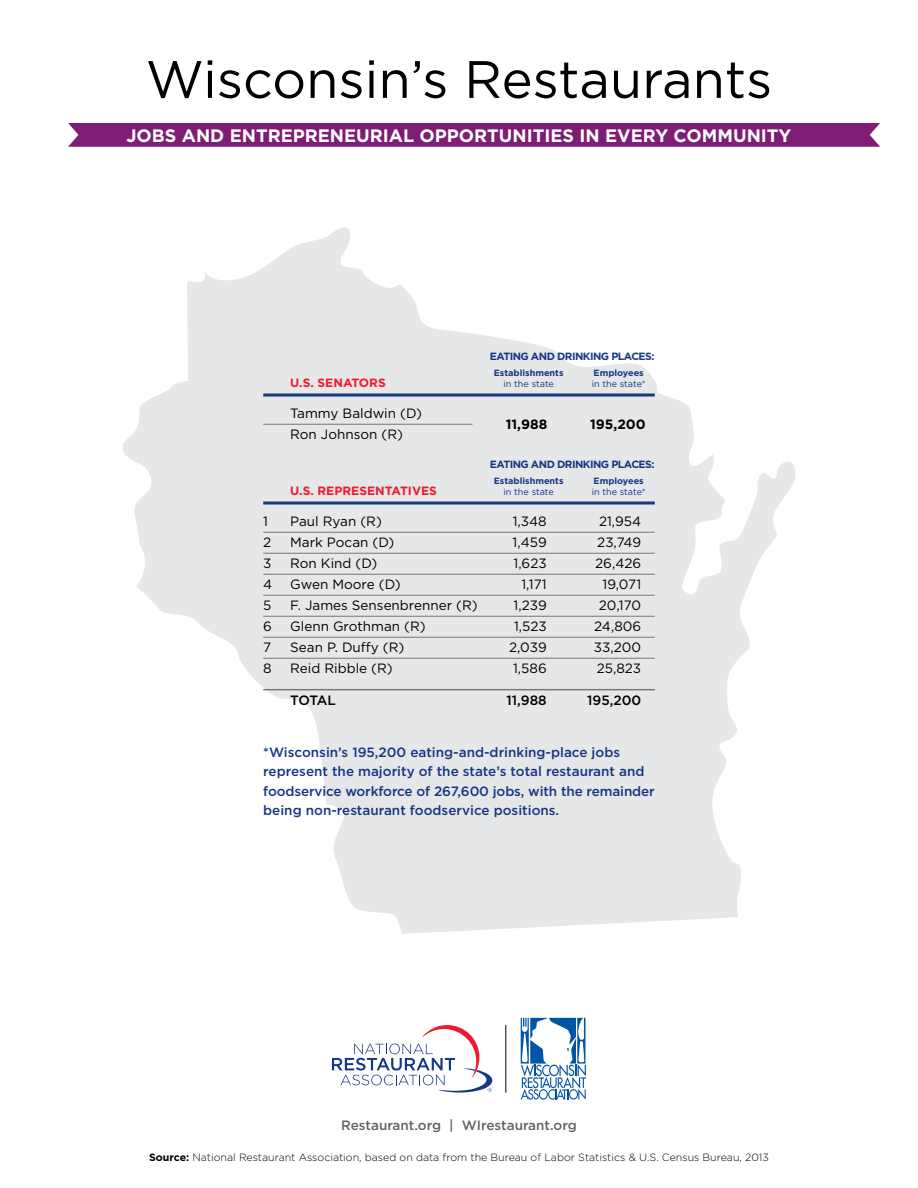
<style>
.page{position:relative;width:918px;height:1188px;background:#fff}
.page>*{position:absolute;margin:0;border:0;box-sizing:border-box;transform-origin:0 0}
.t1{font:52.5px "Gotham";color:#000}
.t2{font:700 18px "Gotham";color:#fff}
.t3{font:13.5px/21px "Gotham";color:#000}
.t4{font:500 13.5px/19.5px "Gotham";color:#163784}
.t5{font:500 13.5px "Gotham";color:#636466}
.t6{font:500 13.5px "Gotham";color:#000}
.t7{font:700 13.5px "Gotham";color:#000}
.t8{font:700 12px "Gotham";color:#ed1b2f}
.t9{font:300 10.5px "Gotham";color:#000}
.t10{font:700 10.5px "Gotham";letter-spacing:-.05em;color:#163784}
.t11{font:700 9px "Gotham";color:#163784}
.t12{font:9px "Gotham";color:#163784}
.s1{font-weight:700}
</style>
<div class="page">
<div style="left:68px;top:123px;width:812px;height:24px;background:#7e1d74"></div>
<svg style="left:123px;top:227px;width:672px;height:707px;fill:#e6e7e8"></svg>
<hr style="left:263px;top:424px;width:209px;height:1px;background:#77787b">
<hr style="left:263px;top:394px;width:392px;height:3px;background:#163784">
<hr style="left:263px;top:532px;width:392px;height:1px;background:#77787b">
<hr style="left:263px;top:553px;width:392px;height:1px;background:#77787b">
<hr style="left:263px;top:574px;width:392px;height:1px;background:#77787b">
<hr style="left:263px;top:595px;width:392px;height:1px;background:#77787b">
<hr style="left:263px;top:616px;width:392px;height:1px;background:#77787b">
<hr style="left:263px;top:637px;width:392px;height:1px;background:#77787b">
<hr style="left:263px;top:658px;width:392px;height:1px;background:#77787b">
<hr style="left:263px;top:689px;width:392px;height:1px;background:#77787b">
<hr style="left:263px;top:502px;width:392px;height:3px;background:#163784">
<svg style="left:332px;top:1025px;width:160px;height:68px"></svg>
<hr style="left:505px;top:1025px;width:1px;height:68px;background:#000">
<svg style="left:521px;top:1018px;width:65px;height:82px"></svg>
<h1 class="t1" style="left:146px;top:50px;width:628px">Wisconsin’s Restaurants</h1>
<h2 class="t2" style="left:126px;top:125px;width:667px">JOBS AND ENTREPRENEURIAL OPPORTUNITIES I N EVERY COMMUNITY</h2>
<p class="t10" style="left:490px;top:351px;width:166px">EATING AND DRINKING PLACES:</p>
<p class="t11" style="left:494px;top:368px;width:71px">ESTABLISHMENTS</p>
<p class="t11" style="left:594px;top:368px;width:52px">EMPLOYEES</p>
<p class="t8" style="left:290px;top:376px;width:97px">U.S. SENATORS</p>
<p class="t12" style="left:504px;top:379px;width:52px">in the state</p>
<p class="t12" style="left:592px;top:379px;width:56px">in the state*</p>
<p class="t3" style="left:290px;top:403px;width:133px">Tammy Baldwin (D)<br>Ron Johnson (R)</p>
<p class="t7" style="left:506px;top:416px;width:43px">11,988</p>
<p class="t7" style="left:590px;top:416px;width:57px">195,200</p>
<p class="t10" style="left:490px;top:459px;width:166px">EATING AND DRINKING PLACES:</p>
<p class="t11" style="left:494px;top:476px;width:71px">ESTABLISHMENTS</p>
<p class="t11" style="left:594px;top:476px;width:52px">EMPLOYEES</p>
<p class="t8" style="left:290px;top:484px;width:148px">U.S. REPRESENTATIVES</p>
<p class="t12" style="left:504px;top:487px;width:52px">in the state</p>
<p class="t12" style="left:592px;top:487px;width:56px">in the state*</p>
<p class="t3" style="left:263px;top:511px;width:6px">1</p>
<p class="t3" style="left:290px;top:511px;width:93px">Paul Ryan (R)</p>
<p class="t3" style="left:513px;top:511px;width:35px">1,348</p>
<p class="t3" style="left:599px;top:511px;width:44px">21,954</p>
<p class="t3" style="left:263px;top:532px;width:10px">2</p>
<p class="t3" style="left:290px;top:532px;width:106px">Mark Pocan (D)</p>
<p class="t3" style="left:513px;top:532px;width:36px">1,459</p>
<p class="t3" style="left:597px;top:532px;width:45px">23,749</p>
<p class="t3" style="left:263px;top:553px;width:10px">3</p>
<p class="t3" style="left:290px;top:553px;width:89px">Ron Kind (D)</p>
<p class="t3" style="left:514px;top:553px;width:35px">1,623</p>
<p class="t3" style="left:595px;top:553px;width:48px">26,426</p>
<p class="t3" style="left:263px;top:574px;width:11px">4</p>
<p class="t3" style="left:290px;top:574px;width:112px">Gwen Moore (D)</p>
<p class="t3" style="left:521px;top:574px;width:27px">1,171</p>
<p class="t3" style="left:603px;top:574px;width:40px">19,071</p>
<p class="t3" style="left:263px;top:595px;width:10px">5</p>
<p class="t3" style="left:290px;top:595px;width:189px">F. James Sensenbrenner (R)</p>
<p class="t3" style="left:514px;top:595px;width:35px">1,239</p>
<p class="t3" style="left:599px;top:595px;width:44px">20,170</p>
<p class="t3" style="left:263px;top:616px;width:10px">6</p>
<p class="t3" style="left:290px;top:616px;width:137px">Glenn Grothman (R)</p>
<p class="t3" style="left:514px;top:616px;width:34px">1,523</p>
<p class="t3" style="left:594px;top:616px;width:48px">24,806</p>
<p class="t3" style="left:263px;top:637px;width:10px">7</p>
<p class="t3" style="left:290px;top:637px;width:116px">Sean P. Duffy (R)</p>
<p class="t3" style="left:509px;top:637px;width:39px">2,039</p>
<p class="t3" style="left:594px;top:637px;width:49px">33,200</p>
<p class="t3" style="left:263px;top:658px;width:10px">8</p>
<p class="t3" style="left:290px;top:658px;width:104px">Reid Ribble (R)</p>
<p class="t3" style="left:513px;top:658px;width:35px">1,586</p>
<p class="t3" style="left:597px;top:658px;width:46px">25,823</p>
<p class="t6" style="left:263px;top:693px;width:15px">TOT</p>
<p class="t6" style="left:317px;top:693px;width:16px">AL</p>
<p class="t6" style="left:507px;top:693px;width:42px">11,988</p>
<p class="t6" style="left:587px;top:693px;width:55px">195,200</p>
<p class="t4" style="left:263px;top:742px;width:393px">*Wisconsin’s 195,200 eating-and-drinking-place jobs represent the majority of the state’s total restaurant and foodservice workforce of 267,600 jobs, with the remainder being non-restaurant foodservice positions.</p>
<p class="t5" style="left:341px;top:1118px;width:237px">Restaurant.org | WIrestaurant.org</p>
<p class="t9" style="left:149px;top:1152px;width:621px"><span class="s1">SOURCE:</span> National Restaurant Association, based on data from the Bureau of Labor Statistics &amp; U.S. Census Bureau, 2013</p>
</div>
